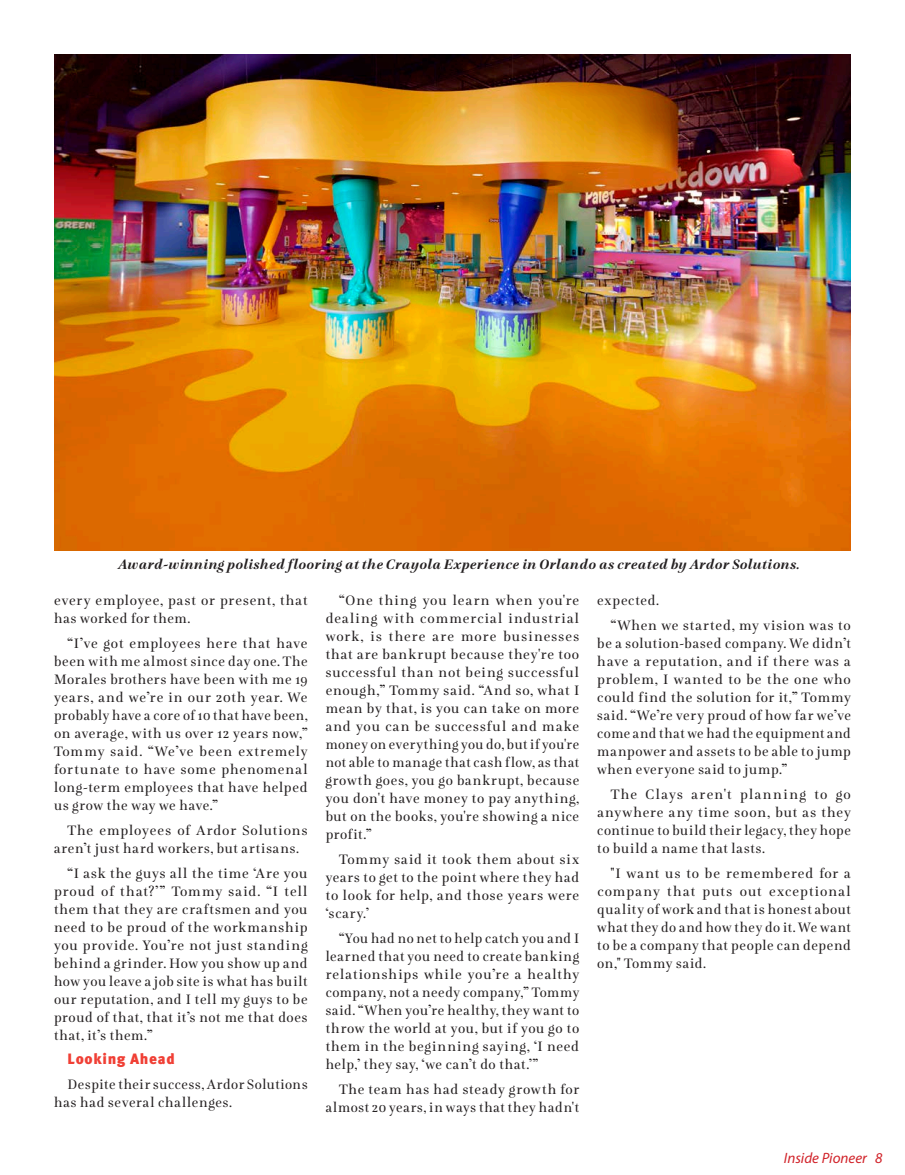
<style>
.page{position:relative;width:905px;height:1175px;background:#fff}
.page>*{position:absolute;margin:0;border:0;box-sizing:border-box;transform-origin:0 0}
.t1{font:15px/18px "Lavigne Display";letter-spacing:.045em;color:#231f20;text-align:justify}
.t2{font:italic 700 15px "Lavigne Display";letter-spacing:.045em;color:#231f20}
.t3{font:italic 15px "Myriad Pro";color:#d1232a}
.t4{font:900 15px "Meta Pro";letter-spacing:.045em;color:#f03f35}
</style>
<div class="page">
<img style="left:54px;top:54px;width:796px;height:496px">
<p class="t2" style="left:119px;top:556px;width:682px">Award-winning polished flooring at the Crayola Experience in Orlando as created by Ardor Solutions.</p>
<p class="t1" style="left:54px;top:592px;width:255px">every employee, past or present, that has worked for them.</p>
<p class="t1" style="left:54px;top:634px;width:255px;text-indent:14px">“I’ve got employees here that have been with me almost since day one. The Morales brothers have been with me 19 years, and we’re in our 20th year. We probably have a core of 10 that have been, on average, with us over 12 years now,” Tommy said. “We’ve been extremely fortunate to have some phenomenal long-term employees that have helped us grow the way we have.”</p>
<p class="t1" style="left:54px;top:821px;width:255px;text-indent:14px">The employees of Ardor Solutions aren’t just hard workers, but artisans.</p>
<p class="t1" style="left:54px;top:864px;width:255px;text-indent:14px">“I ask the guys all the time ‘Are you proud of that?’” Tommy said. “I tell them that they are craftsmen and you need to be proud of the workmanship you provide. You’re not just standing behind a grinder. How you show up and how you leave a job site is what has built our reputation, and I tell my guys to be proud of that, that it’s not me that does that, it’s them.”</p>
<p class="t4" style="left:68px;top:1047px;width:109px">Looking Ahead</p>
<p class="t1" style="left:54px;top:1075px;width:255px;text-indent:14px">Despite their success, Ardor Solutions has had several challenges.</p>
<p class="t1" style="left:326px;top:592px;width:255px;text-indent:14px">“One thing you learn when you're dealing with commercial industrial work, is there are more businesses that are bankrupt because they're too successful than not being successful enough,” Tommy said. “And so, what I mean by that, is you can take on more and you can be successful and make money on everything you do, but if you're not able to manage that cash flow, as that growth goes, you go bankrupt, because you don't have money to pay anything, but on the books, you're showing a nice profit.”</p>
<p class="t1" style="left:326px;top:850px;width:255px;text-indent:14px">Tommy said it took them about six years to get to the point where they had to look for help, and those years were ‘scary.’</p>
<p class="t1" style="left:326px;top:929px;width:255px;text-indent:14px">“You had no net to help catch you and I learned that you need to create banking relationships while you’re a healthy company, not a needy company,” Tommy said. “When you’re healthy, they want to throw the world at you, but if you go to them in the beginning saying, ‘I need help,’ they say, ‘we can’t do that.’”</p>
<p class="t1" style="left:326px;top:1080px;width:255px;text-align:right">The team has had steady growth for almost 20 years, in ways that they hadn't</p>
<p class="t1" style="left:597px;top:592px;width:63px">expected.</p>
<p class="t1" style="left:597px;top:616px;width:255px;text-indent:14px">“When we started, my vision was to be a solution-based company. We didn’t have a reputation, and if there was a problem, I wanted to be the one who could find the solution for it,” Tommy said. “We’re very proud of how far we’ve come and that we had the equipment and manpower and assets to be able to jump when everyone said to jump.”</p>
<p class="t1" style="left:597px;top:785px;width:255px;text-indent:14px">The Clays aren't planning to go anywhere any time soon, but as they continue to build their legacy, they hope to build a name that lasts.</p>
<p class="t1" style="left:597px;top:864px;width:255px;text-indent:14px">"I want us to be remembered for a company that puts out exceptional quality of work and that is honest about what they do and how they do it. We want to be a company that people can depend on," Tommy said.</p>
<p class="t3" style="left:783px;top:1148px;width:100px">Inside Pioneer 8</p>
</div>
